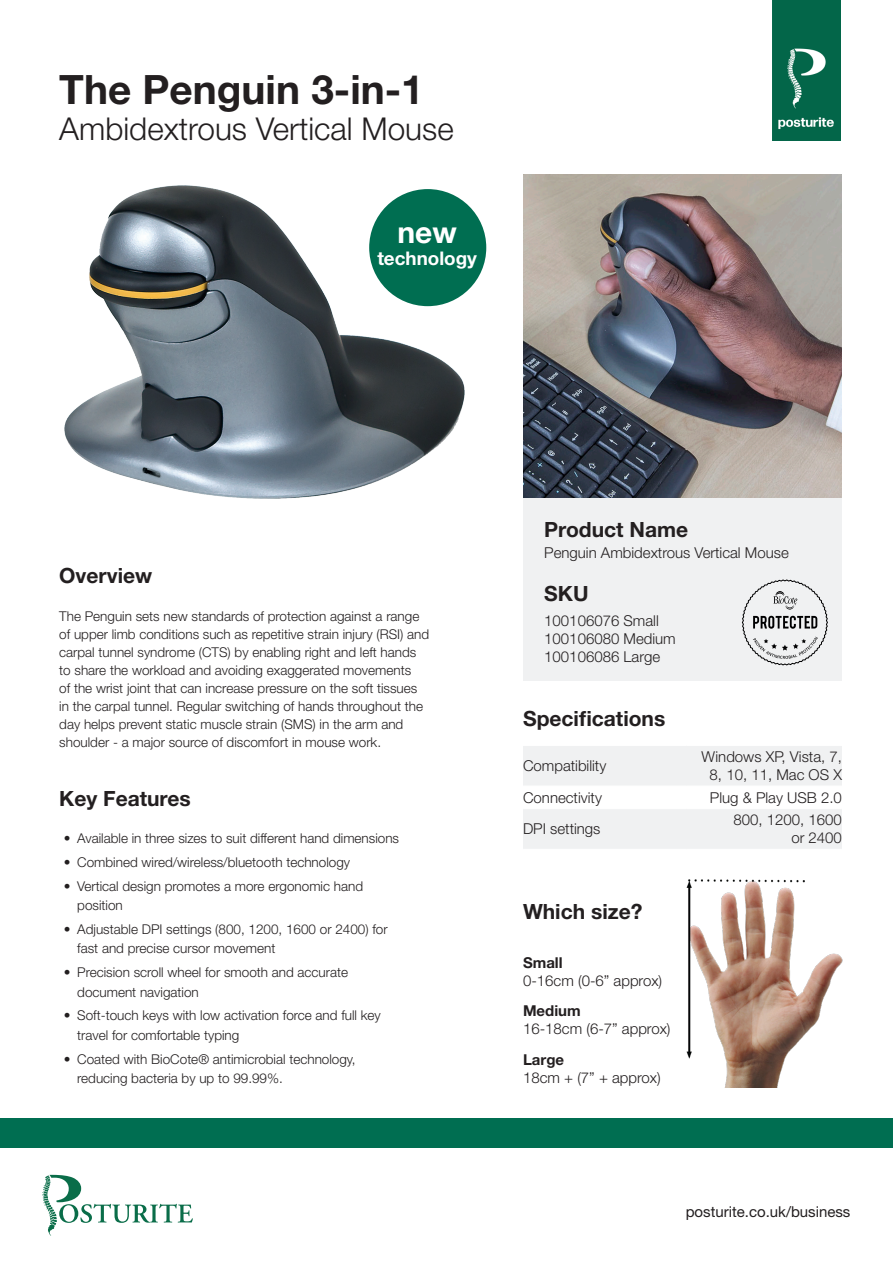
<style>
.page{position:relative;width:893px;height:1263px;background:#fff}
.page>*{position:absolute;margin:0;border:0;box-sizing:border-box;transform-origin:0 0}
.t1{font:700 40.5px "Helvetica Neue LT Std";color:#231f20}
.t2{font:300 31.5px "Helvetica Neue LT Std";color:#231f20}
.t3{font:700 30px "Helvetica Neue LT Std";color:#fff}
.t4{font:700 21px "Helvetica Neue LT Std";color:#231f20}
.t5{font:700 18.75px "Helvetica Neue LT Std";color:#fff}
.Dimension_-_Right{font:300 15px/18px "Helvetica Neue LT Std";color:#231f20}
.Dimension_-_Left{font:300 15px "Helvetica Neue LT Std";color:#231f20}
.url{font:15px "Helvetica Neue LT Std";color:#231f20}
.t6{font:300 13.5px/18px "Helvetica Neue LT Std";color:#231f20}
.s1{font-weight:700}
</style>
<div class="page">
<div style="left:523px;top:174px;width:319px;height:506px;background:#f0f1f2"></div>
<img style="left:523px;top:174px;width:319px;height:323px">
<svg style="left:523px;top:746px;width:319px;height:103px"></svg>
<hr style="left:523px;top:786px;width:164px;height:1px;background:#fff">
<hr style="left:687px;top:786px;width:155px;height:1px;background:#fff">
<hr style="left:523px;top:808px;width:164px;height:1px;background:#fff">
<hr style="left:687px;top:808px;width:155px;height:1px;background:#fff">
<img style="left:686px;top:879px;width:157px;height:208px">
<img style="left:64px;top:185px;width:415px;height:314px">
<div style="left:369px;top:189px;width:117px;height:117px;background:#006e51;border-radius:50%"></div>
<svg style="left:741px;top:579px;width:87px;height:87px"></svg>
<img style="left:772px;top:0;width:68px;height:140px">
<div style="left:0;top:1118px;width:893px;height:30px;background:#006e51"></div>
<svg style="left:43px;top:1175px;width:150px;height:61px"></svg>
<p class="t1" style="left:59px;top:65px;width:366px">The Penguin 3-in-1</p>
<p class="t2" style="left:59px;top:110px;width:396px">Ambidextrous Vertical Mouse</p>
<p class="t3" style="left:397px;top:214px;width:61px">new</p>
<p class="t5" style="left:377px;top:247px;width:101px">technology</p>
<p class="t4" style="left:59px;top:562px;width:94px">Overview</p>
<p class="t6" style="left:59px;top:607px;width:371px">The Penguin sets new standards of protection against a range of upper limb conditions such as repetitive strain injury (RSI) and carpal tunnel syndrome (CTS) by enabling right and left hands to share the workload and avoiding exaggerated movements<br>of the wrist joint that can increase pressure on the soft tissues in the carpal tunnel. Regular switching of hands throughout the day helps prevent static muscle strain (SMS) in the arm and shoulder - a major source of discomfort in mouse work.</p>
<p class="t4" style="left:59px;top:785px;width:133px">Key Features</p>
<p class="t6" style="left:64px;top:829px;width:337px">• Available in three sizes to suit different hand dimensions</p>
<p class="t6" style="left:64px;top:853px;width:288px">• Combined wired/wireless/bluetooth technology</p>
<p class="t6" style="left:77px;top:876px;width:287px;line-height:19.5px;text-indent:-14px">• Vertical design promotes a more ergonomic hand position</p>
<p class="t6" style="left:77px;top:919px;width:312px;line-height:19.5px;text-indent:-14px">• Adjustable DPI settings (800, 1200, 1600 or 2400) for fast and precise cursor movement</p>
<p class="t6" style="left:77px;top:962px;width:272px;line-height:19.5px;text-indent:-14px">• Precision scroll wheel for smooth and accurate document navigation</p>
<p class="t6" style="left:77px;top:1005px;width:305px;line-height:19.5px;text-indent:-14px">• Soft-touch keys with low activation force and full key travel for comfortable typing</p>
<p class="t6" style="left:77px;top:1049px;width:280px;line-height:19.5px;text-indent:-14px">• Coated with BioCote® antimicrobial technology, reducing bacteria by up to 99.99%.</p>
<p class="t4" style="left:544px;top:516px;width:145px">Product Name</p>
<p class="Dimension_-_Right" style="left:544px;top:544px;width:246px">Penguin Ambidextrous Vertical Mouse</p>
<p class="t4" style="left:544px;top:580px;width:46px">SKU</p>
<p class="Dimension_-_Right" style="left:544px;top:612px;width:133px">100106076 Small<br>100106080 Medium<br>100106086 Large</p>
<p class="t4" style="left:523px;top:705px;width:144px">Specifications</p>
<p class="Dimension_-_Left" style="left:523px;top:757px;width:85px">Compatibility</p>
<p class="Dimension_-_Right" style="left:701px;top:747px;width:142px;text-align:center">Windows XP, Vista, 7,<br>8, 10, 11, Mac OS X</p>
<p class="Dimension_-_Left" style="left:523px;top:788px;width:80px">Connectivity</p>
<p class="Dimension_-_Right" style="left:710px;top:788px;width:133px">Plug &amp; Play USB 2.0</p>
<p class="Dimension_-_Left" style="left:523px;top:820px;width:79px">DPI settings</p>
<p class="Dimension_-_Right" style="left:733px;top:811px;width:110px;text-align:right">800, 1200, 1600 or 2400</p>
<p class="t4" style="left:523px;top:898px;width:121px">Which size?</p>
<p class="Dimension_-_Right" style="left:523px;top:953px;width:141px"><span class="s1">Small<br></span>0-16cm (0-6” approx)</p>
<p class="Dimension_-_Right" style="left:523px;top:1002px;width:149px"><span class="s1">Medium<br></span>16-18cm (6-7” approx)</p>
<p class="Dimension_-_Right" style="left:523px;top:1050px;width:139px"><span class="s1">Large<br></span>18cm + (7” + approx)</p>
<p class="url" style="left:686px;top:1202px;width:166px">posturite.co.uk/business</p>
</div>
